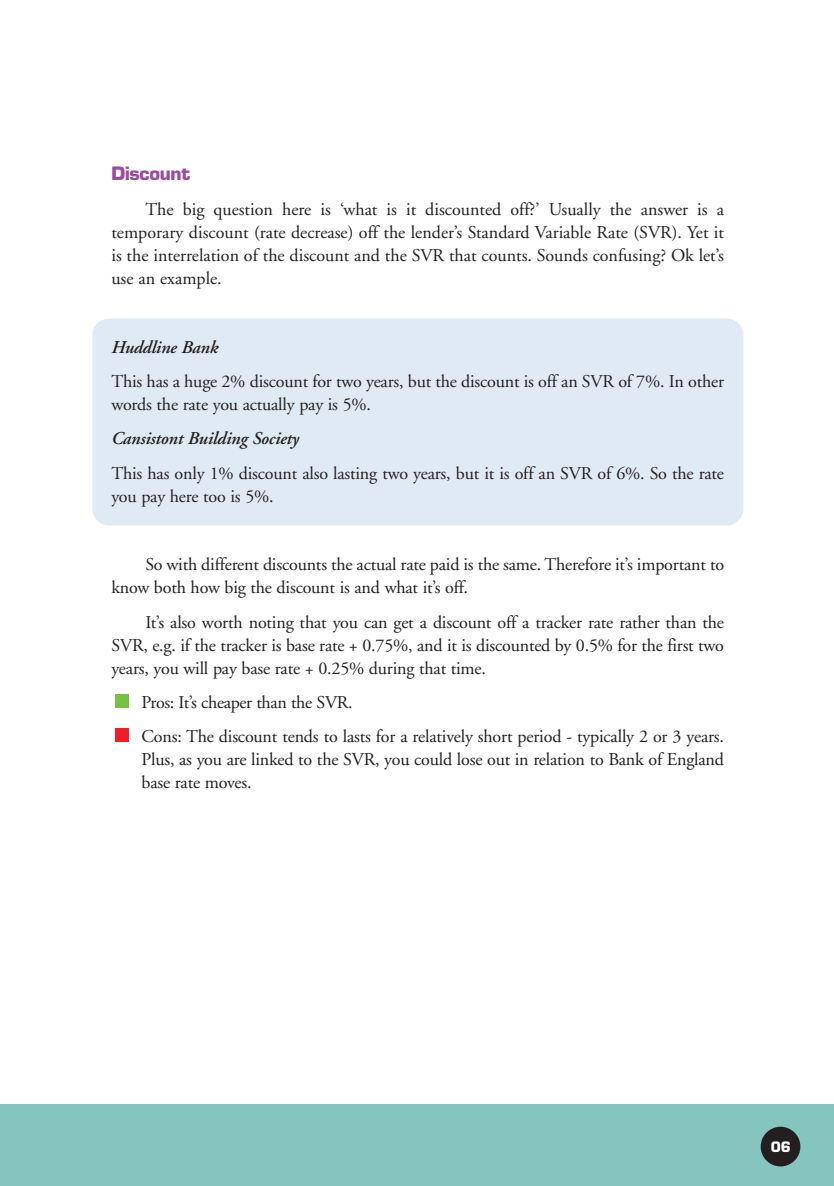
<style>
.page{position:relative;width:834px;height:1186px;background:#fff}
.page>*{position:absolute;margin:0;border:0;box-sizing:border-box;transform-origin:0 0}
.t1{font:18px/23px "Adobe Garamond";letter-spacing:-.01em;color:#231f20}
.t2{font:italic 600 18px "Adobe Garamond";letter-spacing:-.01em;color:#231f20}
.t3{font:700 18px "Eurostile";letter-spacing:-.015em;color:#9a4c9d}
.t4{font:700 14px "Eurostile";color:#fff}
</style>
<div class="page">
<div style="left:92px;top:318px;width:651px;height:207px;background:#e0eaf5;border-radius:17px"></div>
<div style="left:0;top:1104px;width:833px;height:82px;background:#84c5be"></div>
<div style="left:114px;top:728px;width:14px;height:14px;background:#ee1e24"></div>
<div style="left:114px;top:694px;width:14px;height:14px;background:#79c142"></div>
<div style="left:760px;top:1127px;width:40px;height:39px;background:#231f20;border-radius:50%"></div>
<p class="t3" style="left:111px;top:167px;width:80px">Discount</p>
<p class="t1" style="left:111px;top:199px;width:614px;text-align:justify;text-indent:34px">The big question here is ‘what is it discounted off?’ Usually the answer is a temporary discount (rate decrease) off the lender’s Standard Variable Rate (SVR). Yet it is the interrelation of the discount and the SVR that counts. Sounds confusing? Ok let’s use an example.</p>
<p class="t2" style="left:111px;top:339px;width:108px">Huddline Bank</p>
<p class="t1" style="left:111px;top:371px;width:614px">This has a huge 2% discount for two years, but the discount is off an SVR of 7%. In other words the rate you actually pay is 5%.</p>
<p class="t2" style="left:111px;top:431px;width:189px">Cansistont Building Society</p>
<p class="t1" style="left:111px;top:463px;width:614px">This has only 1% discount also lasting two years, but it is off an SVR of 6%. So the rate you pay here too is 5%.</p>
<p class="t1" style="left:111px;top:555px;width:614px;text-indent:34px">So with different discounts the actual rate paid is the same. Therefore it’s important to know both how big the discount is and what it’s off.</p>
<p class="t1" style="left:111px;top:612px;width:614px;text-align:justify;text-indent:34px">It’s also worth noting that you can get a discount off a tracker rate rather than the SVR, e.g. if the tracker is base rate + 0.75%, and it is discounted by 0.5% for the first two years, you will pay base rate + 0.25% during that time.</p>
<p class="t1" style="left:141px;top:687px;width:584px;line-height:34.4px">Pros: It’s cheaper than the SVR.<br>Cons: The discount tends to lasts for a relatively short period - typically 2 or 3 years.</p>
<p class="t1" style="left:141px;top:750px;width:584px">Plus, as you are linked to the SVR, you could lose out in relation to Bank of England base rate moves.</p>
<p class="t4" style="left:770px;top:1141px;width:22px">06</p>
</div>
